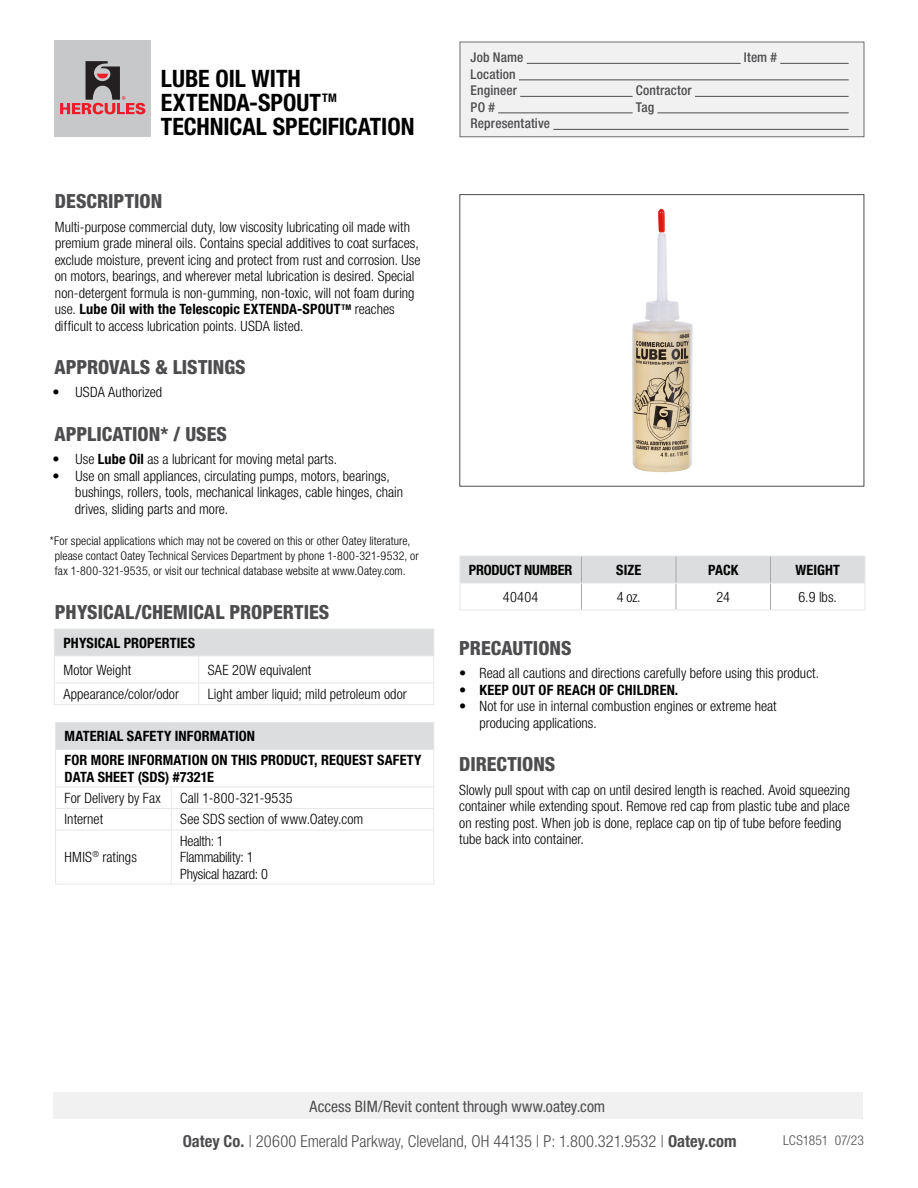
<style>
.page{position:relative;width:918px;height:1188px;background:#fff}
.page>*{position:absolute;margin:0;border:0;box-sizing:border-box;transform-origin:0 0}
.t1{font:700 condensed 24px/24px "Helvetica Neue LT Std";color:#000}
.t2{font:800 condensed 19.5px "Helvetica Neue LT Std";color:#4d4d4f}
.t3{font:300 condensed 16.5px "Helvetica Neue LT Std";color:#4d4d4f}
.t4{font:condensed 15.75px "Helvetica Neue LT Std";color:#4d4d4f}
.t5{font:300 condensed 14.25px/16.5px "Helvetica Neue LT Std";color:#000}
.t6{font:700 condensed 14.25px/24px "Helvetica Neue LT Std";letter-spacing:.01em;color:#000}
.t7{font:300 condensed 14.25px/16.5px "Helvetica Neue LT Std";letter-spacing:-.02em;color:#000}
.t8{font:700 condensed 14.25px "Helvetica Neue LT Std";letter-spacing:-.01em;color:#000}
.t9{font:500 condensed 13.5px/16.5px "Helvetica Neue LT Std";letter-spacing:.01em;color:#4d4d4f}
.t10{font:300 condensed 13.5px "Helvetica Neue LT Std";letter-spacing:.005em;color:#4d4d4f}
.t11{font:300 condensed 12px/15px "Helvetica Neue LT Std";letter-spacing:.01em;color:#000}
.s1{font-weight:700}
</style>
<div class="page">
<div style="left:53px;top:1092px;width:810px;height:27px;background:#f1f1f2"></div>
<div style="left:460px;top:42px;width:404px;height:95px;background:#f1f1f2;border:1px solid #6d6e71"></div>
<hr style="left:527px;top:63px;width:214px;height:1px;background:#4d4d4f">
<hr style="left:780px;top:63px;width:69px;height:1px;background:#4d4d4f">
<hr style="left:519px;top:80px;width:330px;height:1px;background:#4d4d4f">
<hr style="left:520px;top:96px;width:113px;height:1px;background:#4d4d4f">
<hr style="left:695px;top:96px;width:154px;height:1px;background:#4d4d4f">
<hr style="left:498px;top:113px;width:135px;height:1px;background:#4d4d4f">
<hr style="left:657px;top:113px;width:192px;height:1px;background:#4d4d4f">
<hr style="left:553px;top:129px;width:296px;height:1px;background:#4d4d4f">
<svg style="left:54px;top:629px;width:380px;height:75px"></svg>
<hr style="left:54px;top:704px;width:145px;height:1px;background:#e6e7e8">
<hr style="left:199px;top:704px;width:235px;height:1px;background:#e6e7e8">
<svg style="left:460px;top:556px;width:406px;height:54px"></svg>
<hr style="left:460px;top:610px;width:121px;height:1px;background:#e6e7e8">
<hr style="left:581px;top:610px;width:95px;height:1px;background:#e6e7e8">
<hr style="left:676px;top:610px;width:94px;height:1px;background:#e6e7e8">
<hr style="left:770px;top:610px;width:95px;height:1px;background:#e6e7e8">
<img style="left:632px;top:208px;width:61px;height:265px">
<svg style="left:54px;top:40px;width:97px;height:97px;background:#baaeaf"></svg>
<div style="left:56px;top:722px;width:378px;height:27px;background:#dcddde"></div>
<svg style="left:56px;top:786px;width:377px;height:98px"></svg>
<hr style="left:55px;top:750px;width:1px;height:37px;background:#e6e7e8">
<svg style="left:55px;top:788px;width:1px;height:42px"></svg>
<hr style="left:55px;top:722px;width:116px;height:1px;background:#e6e7e8">
<svg style="left:55px;top:723px;width:1px;height:26px"></svg>
<hr style="left:171px;top:722px;width:263px;height:1px;background:#e6e7e8">
<hr style="left:55px;top:749px;width:116px;height:1px;background:#e6e7e8">
<hr style="left:171px;top:749px;width:263px;height:1px;background:#e6e7e8">
<hr style="left:433px;top:750px;width:1px;height:37px;background:#e6e7e8">
<hr style="left:55px;top:787px;width:116px;height:1px;background:#e6e7e8">
<hr style="left:171px;top:787px;width:263px;height:1px;background:#e6e7e8">
<hr style="left:55px;top:808px;width:116px;height:1px;background:#e6e7e8">
<hr style="left:171px;top:808px;width:263px;height:1px;background:#e6e7e8">
<svg style="left:171px;top:788px;width:1px;height:42px"></svg>
<svg style="left:433px;top:788px;width:1px;height:42px"></svg>
<hr style="left:55px;top:830px;width:116px;height:1px;background:#e6e7e8">
<hr style="left:55px;top:830px;width:1px;height:54px;background:#e6e7e8">
<hr style="left:171px;top:830px;width:263px;height:1px;background:#e6e7e8">
<hr style="left:171px;top:830px;width:1px;height:54px;background:#e6e7e8">
<hr style="left:433px;top:830px;width:1px;height:54px;background:#e6e7e8">
<hr style="left:55px;top:884px;width:116px;height:1px;background:#e6e7e8">
<hr style="left:171px;top:884px;width:263px;height:1px;background:#e6e7e8">
<h1 class="t1" style="left:161px;top:66px;width:255px">LUBE OIL WITH<br>EXTENDA-SPOUT<sup>TM<br></sup>TECHNICAL SPECIFICATION</h1>
<h2 class="t2" style="left:55px;top:189px;width:109px">DESCRIPTION</h2>
<p class="t5" style="left:55px;top:218px;width:367px">Multi-purpose commercial duty, low viscosity lubricating oil made with premium grade mineral oils. Contains special additives to coat surfaces, exclude moisture, prevent icing and protect from rust and corrosion. Use on motors, bearings, and wherever metal lubrication is desired. Special non-detergent formula is non-gumming, non-toxic, will not foam during use. <span class="s1">Lube Oil with the Telescopic EXTENDA-SPOUT</span><sup>TM</sup> reaches difficult to access lubrication points. USDA listed.</p>
<h2 class="t2" style="left:54px;top:355px;width:193px">APPROVALS &amp; LISTINGS</h2>
<p class="t5" style="left:53px;top:384px;width:111px">• USDA Authorized</p>
<h2 class="t2" style="left:54px;top:422px;width:174px">APPLICATION* / USES</h2>
<p class="t5" style="left:53px;top:451px;width:286px">• Use <span class="s1">Lube Oil</span> as a lubricant for moving metal parts.</p>
<p class="t5" style="left:75px;top:467px;width:330px;text-indent:-22px">• Use on small appliances, circulating pumps, motors, bearings, bushings, rollers, tools, mechanical linkages, cable hinges, chain drives, sliding parts and more.</p>
<p class="t11" style="left:55px;top:534px;width:366px;text-indent:-5px">*For special applications which may not be covered on this or other Oatey literature, please contact Oatey Technical Services Department by phone 1-800-321-9532, or fax 1-800-321-9535, or visit our technical database website at www.Oatey.com.</p>
<h2 class="t2" style="left:55px;top:600px;width:276px">PHYSICAL/CHEMICAL PROPERTIES</h2>
<p class="t6" style="left:63px;top:630px;width:133px">PHYSICAL PROPERTIES</p>
<p class="t5" style="left:63px;top:661px;width:69px">Motor Weight</p>
<p class="t5" style="left:208px;top:661px;width:105px">SAE 20W equivalent</p>
<p class="t5" style="left:63px;top:685px;width:117px">Appearance/color/odor</p>
<p class="t5" style="left:208px;top:685px;width:201px">Light amber liquid; mild petroleum odor</p>
<p class="t6" style="left:65px;top:724px;width:359px">MATERIAL SAFETY INFORMATION<br>FOR MORE INFORMATION ON THIS PRODUCT, REQUEST SAFETY</p>
<p class="t6" style="left:65px;top:764px;width:151px">DATA SHEET (SDS) #7321E</p>
<p class="t5" style="left:65px;top:789px;width:98px">For Delivery by Fax</p>
<p class="t5" style="left:180px;top:789px;width:114px">Call 1-800-321-9535</p>
<p class="t5" style="left:65px;top:811px;width:40px">Internet</p>
<p class="t5" style="left:180px;top:811px;width:185px">See SDS section of www.Oatey.com</p>
<p class="t5" style="left:65px;top:849px;width:74px">HMIS<sup>®</sup> ratings</p>
<p class="t7" style="left:180px;top:832px;width:89px">Health: 1<br>Flammability: 1<br>Physical hazard: 0</p>
<p class="t9" style="left:471px;top:49px;width:54px">Job Name</p>
<p class="t9" style="left:744px;top:49px;width:35px">Item #</p>
<p class="t9" style="left:471px;top:65px;width:48px">Location<br>Engineer</p>
<p class="t9" style="left:636px;top:82px;width:57px">Contractor</p>
<p class="t9" style="left:471px;top:98px;width:26px">PO #</p>
<p class="t9" style="left:636px;top:98px;width:20px">Tag</p>
<p class="t9" style="left:471px;top:115px;width:81px">Representative</p>
<p class="t8" style="left:469px;top:561px;width:105px">PRODUCT NUMBER</p>
<p class="t6" style="left:616px;top:557px;width:27px">SIZE</p>
<p class="t6" style="left:708px;top:557px;width:32px">PACK</p>
<p class="t6" style="left:795px;top:557px;width:46px">WEIGHT</p>
<p class="t5" style="left:503px;top:588px;width:37px">40404</p>
<p class="t5" style="left:617px;top:588px;width:25px">4 oz.</p>
<p class="t5" style="left:717px;top:588px;width:15px">24</p>
<p class="t5" style="left:798px;top:588px;width:40px">6.9 lbs.</p>
<h2 class="t2" style="left:459px;top:636px;width:114px">PRECAUTIONS</h2>
<p class="t5" style="left:459px;top:665px;width:361px">• Read all cautions and directions carefully before using this product.</p>
<p class="t6" style="left:459px;top:678px;width:221px">• KEEP OUT OF REACH OF CHILDREN.</p>
<p class="t5" style="left:479px;top:698px;width:299px;text-indent:-20px">• Not for use in internal combustion engines or extreme heat producing applications.</p>
<h2 class="t2" style="left:459px;top:752px;width:98px">DIRECTIONS</h2>
<p class="t5" style="left:459px;top:781px;width:392px">Slowly pull spout with cap on until desired length is reached. Avoid squeezing container while extending spout. Remove red cap from plastic tube and place on resting post. When job is done, replace cap on tip of tube before feeding tube back into container.</p>
<p class="t4" style="left:310px;top:1097px;width:297px">Access BIM/Revit content through www.oatey.com</p>
<p class="t3" style="left:183px;top:1131px;width:555px"><span class="s1">Oatey Co.</span> | 20600 Emerald Parkway, Cleveland, OH 44135 | P: 1.800.321.9532 | <span class="s1">Oatey.com</span></p>
<p class="t10" style="left:783px;top:1132px;width:82px">LCS1851 07/23</p>
</div>
